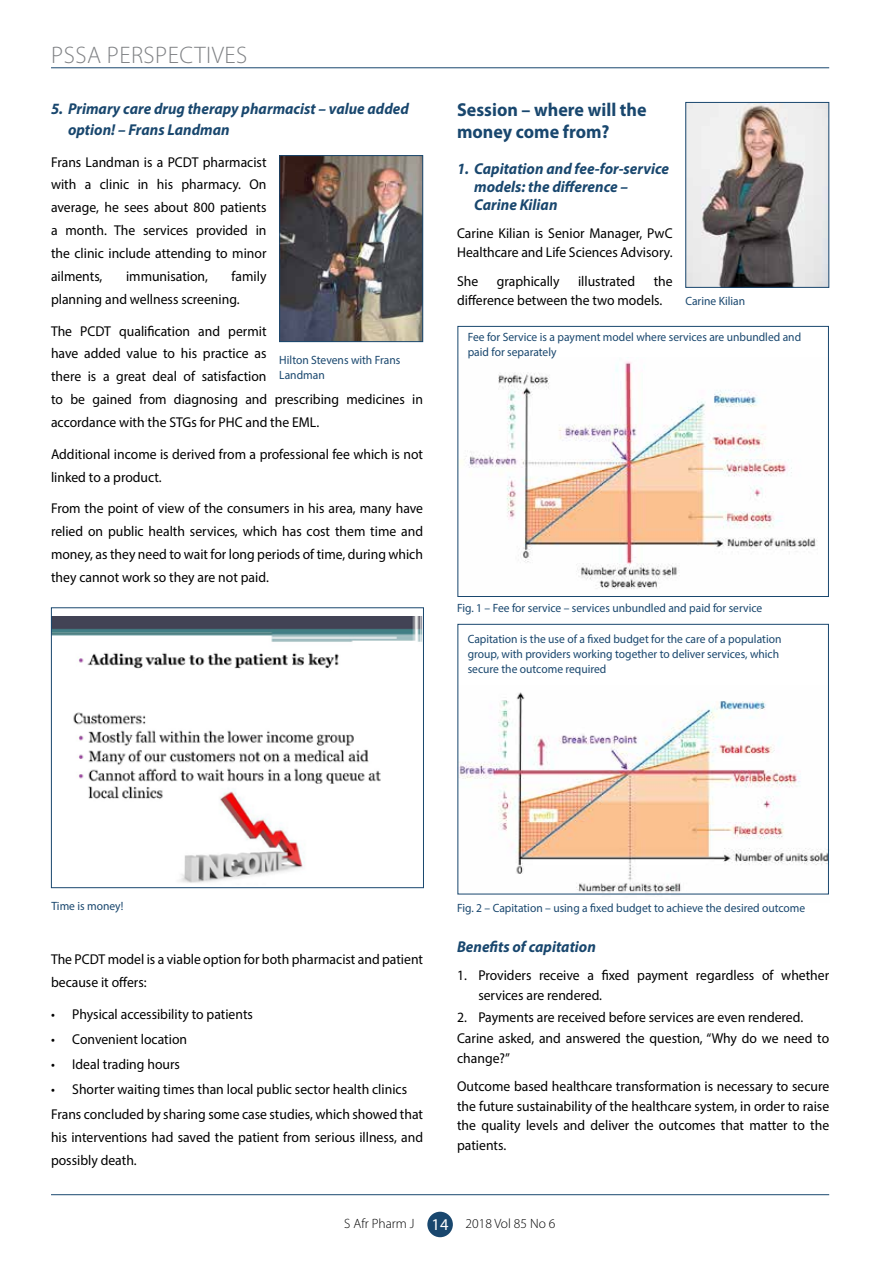
<style>
.page{position:relative;width:893px;height:1263px;background:#fff}
.page>*{position:absolute;margin:0;border:0;box-sizing:border-box;transform-origin:0 0}
.t1{font:300 24px "Myriad Pro";letter-spacing:.02em;color:#808285}
.t2{font:700 18.75px/22.6px "Myriad Pro";color:#19476e;scale:.96 1}
.t3{font:italic 700 15.75px/18.1px "Myriad Pro";color:#19476e;scale:.96 1}
.t4{font:14.25px/23px "Myriad Pro";color:#000;scale:.96 1}
.t5{font:300 13.5px "Myriad Pro";color:#000}
.t6{font:12px/15px "Myriad Pro";color:#19476e;scale:.96 1}
.s1{font-weight:400;font-size:16.5px;color:#fff}
</style>
<div class="page">
<hr style="left:51px;top:1194px;width:778px;height:1px;background:#19476e">
<div style="left:427px;top:1212px;width:26px;height:25px;background:#19476e;border-radius:50%"></div>
<hr style="left:51px;top:67px;width:778px;height:1px;background:#19476e">
<img style="left:281px;top:157px;width:140px;height:183px">
<div style="left:279px;top:155px;width:144px;height:187px;border:1px solid #19476e"></div>
<img style="left:687px;top:104px;width:140px;height:182px">
<div style="left:685px;top:102px;width:144px;height:186px;border:1px solid #19476e"></div>
<img style="left:53px;top:617px;width:369px;height:266px">
<div style="left:51px;top:607px;width:373px;height:281px;border:1px solid #19476e"></div>
<img style="left:460px;top:361px;width:357px;height:228px">
<div style="left:457px;top:326px;width:372px;height:271px;border:1px solid #19476e"></div>
<img style="left:457px;top:692px;width:372px;height:203px">
<div style="left:457px;top:624px;width:372px;height:270px;border:1px solid #19476e"></div>
<h1 class="t1" style="left:51px;top:41px;width:197px">PSSA PERSPECTIVES</h1>
<p class="t3" style="left:68px;top:97px;width:357px;line-height:21.5px;text-indent:-17px">5. Primary care drug therapy pharmacist – value added option! – Frans Landman</p>
<p class="t4" style="left:51px;top:150px;width:226px;text-align:justify">Frans Landman is a PCDT pharmacist with a clinic in his pharmacy. On average, he sees about 800 patients a month. The services provided in the clinic include attending to minor ailments,</p>
<p class="t4" style="left:51px;top:265px;width:226px;text-indent:181px">family planning and wellness screening.</p>
<p class="t4" style="left:51px;top:319px;width:389px">The PCDT qualification and permit<br>have added value to his practice as<br>there is a great deal of satisfaction<br>to be gained from diagnosing and prescribing medicines in accordance with the STGs for PHC and the EML.</p>
<p class="t4" style="left:51px;top:442px;width:389px">Additional income is derived from a professional fee which is not linked to a product.</p>
<p class="t4" style="left:51px;top:497px;width:389px;text-align:justify">From the point of view of the consumers in his area, many have relied on public health services, which has cost them time and money, as they need to wait for long periods of time, during which they cannot work so they are not paid.</p>
<p class="t4" style="left:126px;top:265px;width:87px">immunisation,</p>
<p class="t6" style="left:279px;top:352px;width:128px">Hilton Stevens with Frans<br>Landman</p>
<h2 class="t2" style="left:457px;top:98px;width:199px">Session – where will the money come from?</h2>
<p class="t3" style="left:474px;top:159px;width:205px;text-indent:-17px">1. Capitation and fee-for-service models: the difference –<br>Carine Kilian</p>
<p class="t4" style="left:457px;top:223px;width:226px;line-height:19.6px">Carine Kilian is Senior Manager, PwC<br>Healthcare and Life Sciences Advisory.</p>
<p class="t4" style="left:457px;top:269px;width:24px">She</p>
<p class="t4" style="left:497px;top:269px;width:67px">graphically</p>
<p class="t4" style="left:578px;top:269px;width:61px">illustrated</p>
<p class="t4" style="left:457px;top:271px;width:226px;line-height:19.6px;text-indent:197px">the difference between the two models.</p>
<p class="t6" style="left:685px;top:293px;width:64px">Carine Kilian</p>
<p class="t6" style="left:468px;top:329px;width:349px">Fee for Service is a payment model where services are unbundled and paid for separately</p>
<p class="t6" style="left:457px;top:601px;width:319px">Fig. 1 – Fee for service – services unbundled and paid for service</p>
<p class="t6" style="left:468px;top:631px;width:328px">Capitation is the use of a fixed budget for the care of a population group, with providers working together to deliver services, which secure the outcome required</p>
<p class="t6" style="left:51px;top:898px;width:76px">Time is money!</p>
<p class="t4" style="left:51px;top:948px;width:389px">The PCDT model is a viable option for both pharmacist and patient because it offers:</p>
<p class="t4" style="left:51px;top:1002px;width:212px">• Physical accessibility to patients</p>
<p class="t4" style="left:51px;top:1027px;width:143px">• Convenient location</p>
<p class="t4" style="left:51px;top:1052px;width:136px">• Ideal trading hours</p>
<p class="t4" style="left:51px;top:1076px;width:389px;line-height:25px">• Shorter waiting times than local public sector health clinics<br>Frans concluded by sharing some case studies, which showed that</p>
<p class="t4" style="left:51px;top:1125px;width:389px">his interventions had saved the patient from serious illness, and possibly death.</p>
<p class="t6" style="left:457px;top:900px;width:364px">Fig. 2 – Capitation – using a fixed budget to achieve the desired outcome</p>
<p class="t3" style="left:457px;top:937px;width:146px">Benefits of capitation</p>
<p class="t4" style="left:478px;top:965px;width:367px;line-height:19.6px;text-indent:-21px">1. Providers receive a fixed payment regardless of whether services are rendered.</p>
<p class="t4" style="left:457px;top:1006px;width:389px;line-height:21.8px">2. Payments are received before services are even rendered.<br>Carine asked, and answered the question, “Why do we need to</p>
<p class="t4" style="left:457px;top:1044px;width:389px;line-height:28px">change?”<br>Outcome based healthcare transformation is necessary to secure</p>
<p class="t4" style="left:457px;top:1096px;width:389px;line-height:19.6px;text-align:justify">the future sustainability of the healthcare system, in order to raise the quality levels and deliver the outcomes that matter to the patients.</p>
<p class="t5" style="left:344px;top:1215px;width:213px">S Afr Pharm J <span class="s1">14</span> 2018 Vol 85 No 6</p>
</div>
